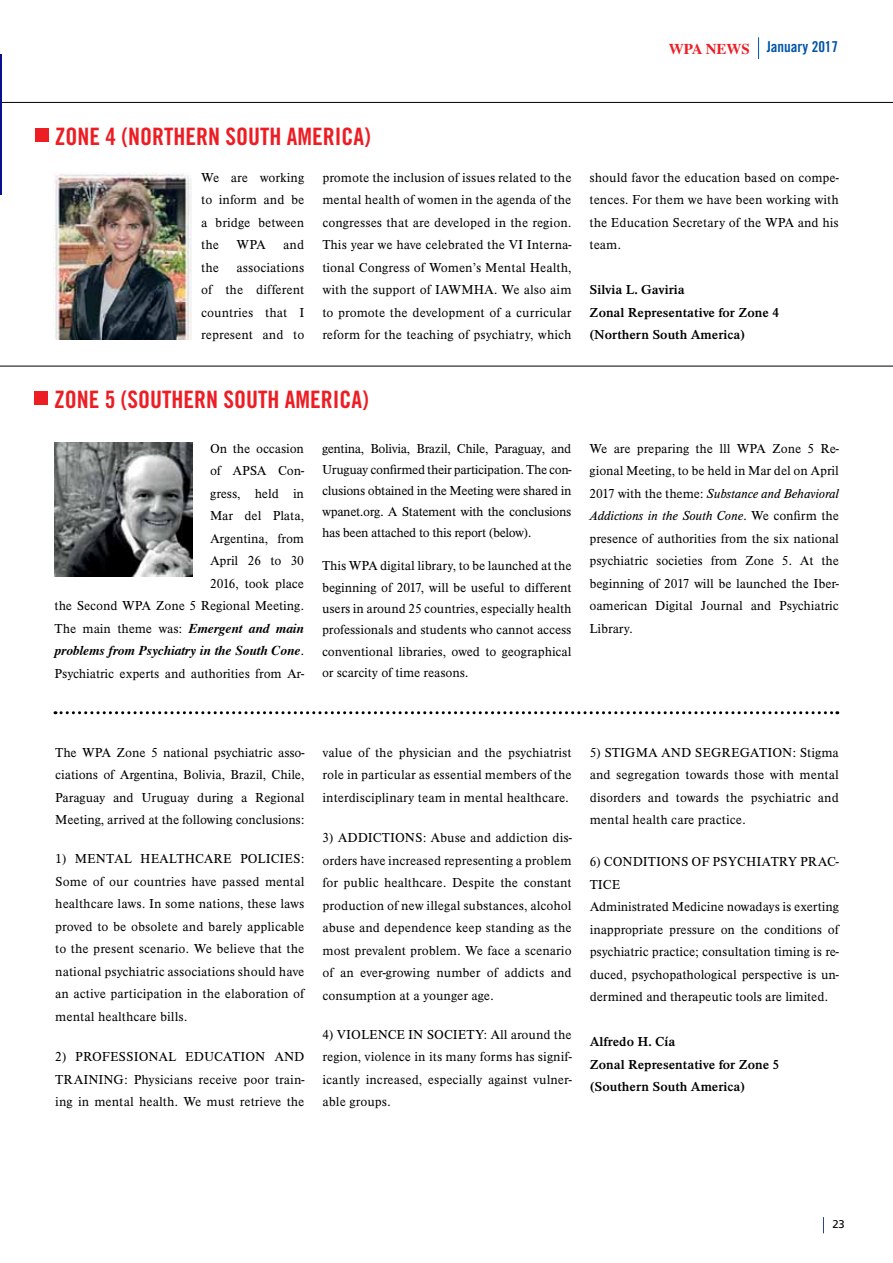
<style>
.page{position:relative;width:893px;height:1263px;background:#fff}
.page>*{position:absolute;margin:0;border:0;box-sizing:border-box;transform-origin:0 0}
.t1{font:24px "Trade Gothic Bold Cond Twenty";color:#ed1d24}
.t2{font:15px "Trade Gothic Bold Cond Twenty";color:#0054a6}
.t3{font:300 13.5px/22.5px "Timeless EF";letter-spacing:-.01em;color:#000;text-align:justify}
.t4{font:700 13.5px/22.5px "Timeless EF";color:#000}
.t5{font:italic 700 13.5px "Times";letter-spacing:-.01em;color:#000}
.t6{font:11.25px "Frutiger";color:#000}
.s1{font-family:"Times";font-weight:700;color:#ed1d24}
.s2{font-family:"Times";font-weight:700;font-style:italic}
.s3{font-family:"Timeless EF";font-weight:300;font-style:normal}
.s4{font-style:italic}
</style>
<div class="page">
<hr style="left:0;top:102px;width:893px;height:1px;background:#000">
<svg style="left:823px;top:1217px;width:1px;height:16px"></svg>
<hr style="left:0;top:54px;width:2px;height:140px;background:#090f90">
<svg style="left:758px;top:37px;width:1px;height:22px"></svg>
<div style="left:35px;top:128px;width:14px;height:14px;background:#ed1d24"></div>
<img style="left:53px;top:173px;width:138px;height:166px">
<hr style="left:0;top:366px;width:893px;height:1px;background:#000">
<svg style="left:55px;top:711px;width:783px;height:3px"></svg>
<div style="left:34px;top:391px;width:14px;height:14px;background:#ed1d24"></div>
<img style="left:54px;top:442px;width:138px;height:134px">
<p class="t2" style="left:669px;top:38px;width:171px"><span class="s1">WPA NEWS</span> JANUARY 2017</p>
<h1 class="t1" style="left:55px;top:121px;width:110px">ZONE 4 (NORTHERN</h1>
<h1 class="t1" style="left:226px;top:121px;width:147px">SOUTH AMERICA)</h1>
<p class="t3" style="left:201px;top:166px;width:105px">We are working to inform and be a bridge between the</p>
<p class="t3" style="left:322px;top:166px;width:251px">promote the inclusion of issues related to the mental health of women in the agenda of the congresses that are developed in the region.<br>This year we have celebrated the VI Interna&shy;tional Congress of Women’s Mental Health, with the support of IAWMHA. We also aim to promote the development of a curricular reform for the teaching of psychiatry, which</p>
<p class="t3" style="left:590px;top:166px;width:251px">should favor the education based on compe&shy;tences. For them we have been working with the Education Secretary of the WPA and his team.</p>
<p class="t3" style="left:237px;top:234px;width:31px">WPA</p>
<p class="t3" style="left:283px;top:234px;width:23px">and</p>
<p class="t3" style="left:201px;top:256px;width:19px">the</p>
<p class="t3" style="left:201px;top:256px;width:105px;text-indent:35px">associations of the different countries that I represent and to</p>
<p class="t4" style="left:590px;top:279px;width:191px">Silvia L. Gaviria<br>Zonal Representative for Zone 4 (Northern South America)</p>
<h1 class="t1" style="left:54px;top:384px;width:108px">ZONE 5 (SOUTHERN</h1>
<h1 class="t1" style="left:224px;top:384px;width:147px">SOUTH AMERICA)</h1>
<p class="t3" style="left:55px;top:437px;width:251px;text-align:right">On the occasion<br>of APSA Con-<br>gress, held in<br>Mar del Plata,<br>Argentina, from<br>April 26 to 30<br>2016, took place<br>the Second WPA Zone 5 Regional Meeting.<br>The main theme was: <span class="s2">Emergent and main</span></p>
<p class="t5" style="left:55px;top:638px;width:251px">problems from Psychiatry in the South Cone<span class="s3">.</span></p>
<p class="t3" style="left:55px;top:662px;width:251px">Psychiatric experts and authorities from Ar-</p>
<p class="t3" style="left:322px;top:438px;width:251px;line-height:21px">gentina, Bolivia, Brazil, Chile, Paraguay, and Uruguay confirmed their participation. The con&shy;clusions obtained in the Meeting were shared in wpanet.org. A Statement with the conclusions has been attached to this report (below).</p>
<p class="t3" style="left:322px;top:555px;width:251px;line-height:21.5px">This WPA digital library, to be launched at the beginning of 2017, will be useful to different users in around 25 countries, especially health professionals and students who cannot access conventional libraries, owed to geographical or scarcity of time reasons.</p>
<p class="t3" style="left:589px;top:437px;width:251px">We are preparing the lll WPA Zone 5 Re&shy;gional Meeting, to be held in Mar del on April 2017 with the theme: <span class="s4">Substance and Behavioral Addictions in the South Cone</span>. We confirm the presence of authorities from the six national psychiatric societies from Zone 5. At the beginning of 2017 will be launched the Iber&shy;oamerican Digital Journal and Psychiatric Library.</p>
<p class="t3" style="left:55px;top:741px;width:251px">The WPA Zone 5 national psychiatric asso&shy;ciations of Argentina, Bolivia, Brazil, Chile, Paraguay and Uruguay during a Regional Meeting, arrived at the following conclusions:</p>
<p class="t3" style="left:55px;top:848px;width:251px">1) MENTAL HEALTHCARE POLICIES:<br>Some of our countries have passed mental healthcare laws. In some nations, these laws proved to be obsolete and barely applicable to the present scenario. We believe that the national psychiatric associations should have an active participation in the elaboration of mental healthcare bills.</p>
<p class="t3" style="left:55px;top:1046px;width:251px">2) PROFESSIONAL EDUCATION AND TRAINING: Physicians receive poor train&shy;ing in mental health. We must retrieve the</p>
<p class="t3" style="left:322px;top:741px;width:251px">value of the physician and the psychiatrist role in particular as essential members of the interdisciplinary team in mental healthcare.</p>
<p class="t3" style="left:322px;top:827px;width:251px">3) ADDICTIONS: Abuse and addiction dis&shy;orders have increased representing a problem for public healthcare. Despite the constant production of new illegal substances, alcohol abuse and dependence keep standing as the most prevalent problem. We face a scenario of an ever-growing number of addicts and consumption at a younger age.</p>
<p class="t3" style="left:322px;top:1023px;width:251px">4) VIOLENCE IN SOCIETY: All around the region, violence in its many forms has signif&shy;icantly increased, especially against vulner&shy;able groups.</p>
<p class="t3" style="left:590px;top:741px;width:251px">5) STIGMA AND SEGREGATION: Stigma and segregation towards those with mental disorders and towards the psychiatric and mental health care practice.</p>
<p class="t3" style="left:590px;top:851px;width:251px;text-align:left">6) CONDITIONS OF PSYCHIATRY PRAC-TICE<br>Administrated Medicine nowadays is exerting inappropriate pressure on the conditions of psychiatric practice; consultation timing is re&shy;duced, psychopathological perspective is un&shy;dermined and therapeutic tools are limited.</p>
<p class="t4" style="left:590px;top:1031px;width:191px">Alfredo H. Cía<br>Zonal Representative for Zone 5 (Southern South America)</p>
<p class="t6" style="left:832px;top:1217px;width:14px">23</p>
</div>
